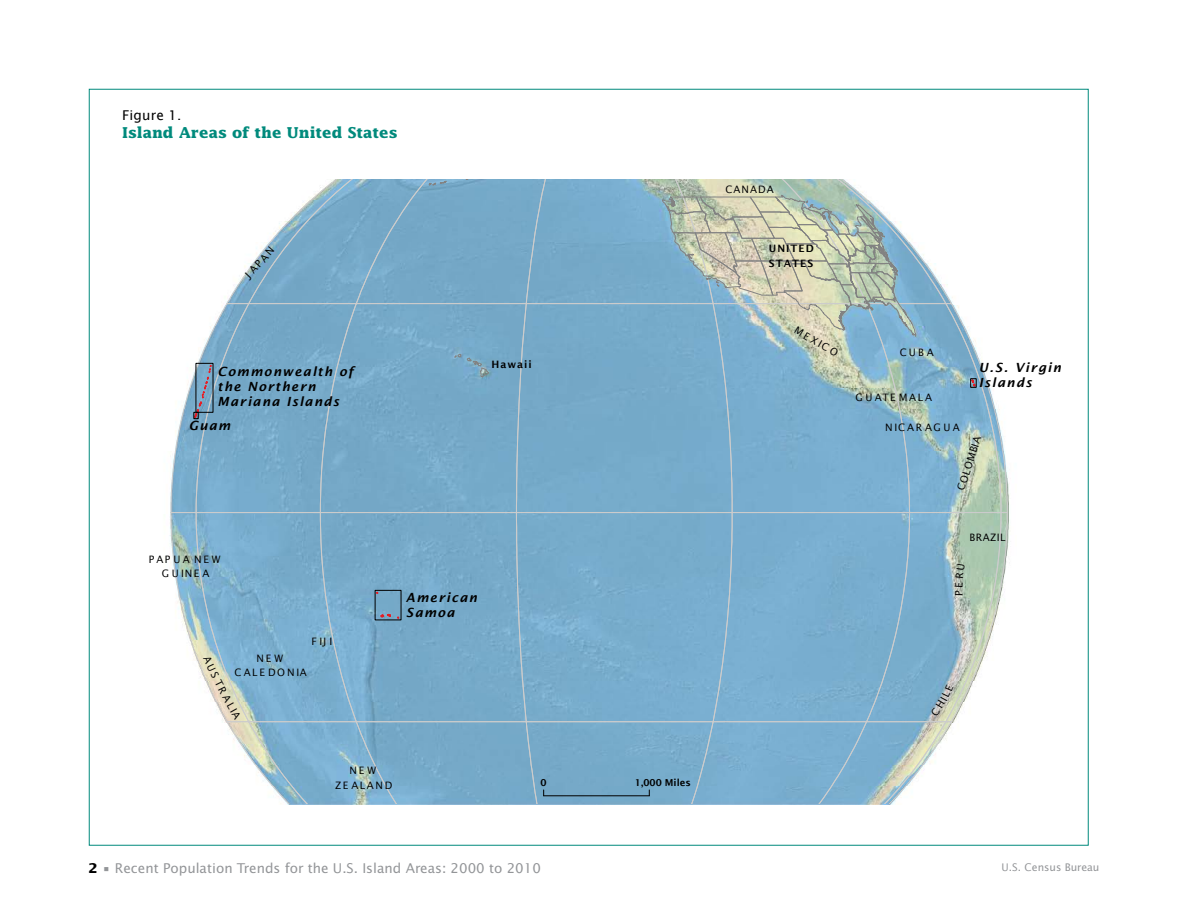
<style>
.page{position:relative;width:1188px;height:918px;background:#fff}
.page>*{position:absolute;margin:0;border:0;box-sizing:border-box;transform-origin:0 0}
.t1{font:700 15px "Lucida";color:#008a7c}
.t2{font:13.5px "Lucida Sans";color:#939598}
.t3{font:13.5px "Lucida Sans";letter-spacing:.015em;color:#000}
.t4{font:italic 600 12.75px/14.5px "Lucida Sans";letter-spacing:.1em;color:#000}
.t5{font:10.5px "Lucida Sans";color:#939598}
.t6{font:10.2px/14.9px "Lucida Sans";letter-spacing:.165em;color:#000;text-align:center}
.t7{font:600 10.2px/14.4px "Lucida Sans";letter-spacing:.095em;color:#000}
.t8{font:10.2px/14.5px "Lucida Sans";letter-spacing:.21em;color:#000;text-align:center}
.t9{font:10.2px "Lucida Sans";letter-spacing:.185em;color:#000}
.t10{font:600 9.6px "Lucida Sans";color:#000}
.s1{font-weight:700;color:#000}
</style>
<div class="page">
<svg style="left:170px;top:180px;width:838px;height:624px;background:#8eb7ce"></svg>
<p class="t3" style="left:122px;top:108px;width:61px">Figure 1.</p>
<p class="t1" style="left:122px;top:124px;width:277px">Island Areas of the United States</p>
<p class="t4" style="left:218px;top:365px;width:138px">Commonwealth of the Northern<br>Mariana Islands</p>
<p class="t4" style="left:189px;top:418px;width:43px">Guam</p>
<p class="t7" style="left:492px;top:357px;width:42px">Hawaii</p>
<p class="t6" style="left:725px;top:182px;width:50px">CANADA</p>
<p class="t7" style="left:769px;top:242px;width:46px">UNITED<br>STATES</p>
<p class="t8" style="left:149px;top:552px;width:73px">PAPUA NEW<br>GUINEA</p>
<p class="t6" style="left:312px;top:634px;width:22px">FIJI</p>
<p class="t6" style="left:234px;top:651px;width:74px">NEW<br>CALE DONIA</p>
<p class="t4" style="left:406px;top:590px;width:73px">American<br>Samoa</p>
<p class="t6" style="left:335px;top:763px;width:59px">NEW<br>ZE ALAND</p>
<p class="t10" style="left:541px;top:777px;width:8px">0</p>
<p class="t10" style="left:635px;top:777px;width:57px">1,000 Miles</p>
<p class="t6" style="left:900px;top:346px;width:36px">CUBA</p>
<p class="t6" style="left:856px;top:390px;width:78px">GUATE MALA</p>
<p class="t9" style="left:885px;top:422px;width:76px">NICARAGUA</p>
<p class="t4" style="left:979px;top:360px;width:84px">U.S. Virgin<br>Islands</p>
<p class="t6" style="left:954px;top:488px;width:58px;rotate:-72deg">COLOMBIA</p>
<p class="t6" style="left:969px;top:530px;width:38px">BRAZIL</p>
<p class="t6" style="left:952px;top:596px;width:7px;rotate:-90deg">P</p>
<p class="t2" style="left:88px;top:860px;width:454px"><span class="s1">2</span> • Recent Population Trends for the U.S. Island Areas: 2000 to 2010</p>
<p class="t5" style="left:1002px;top:861px;width:99px">U.S. Census Bureau</p>
</div>
